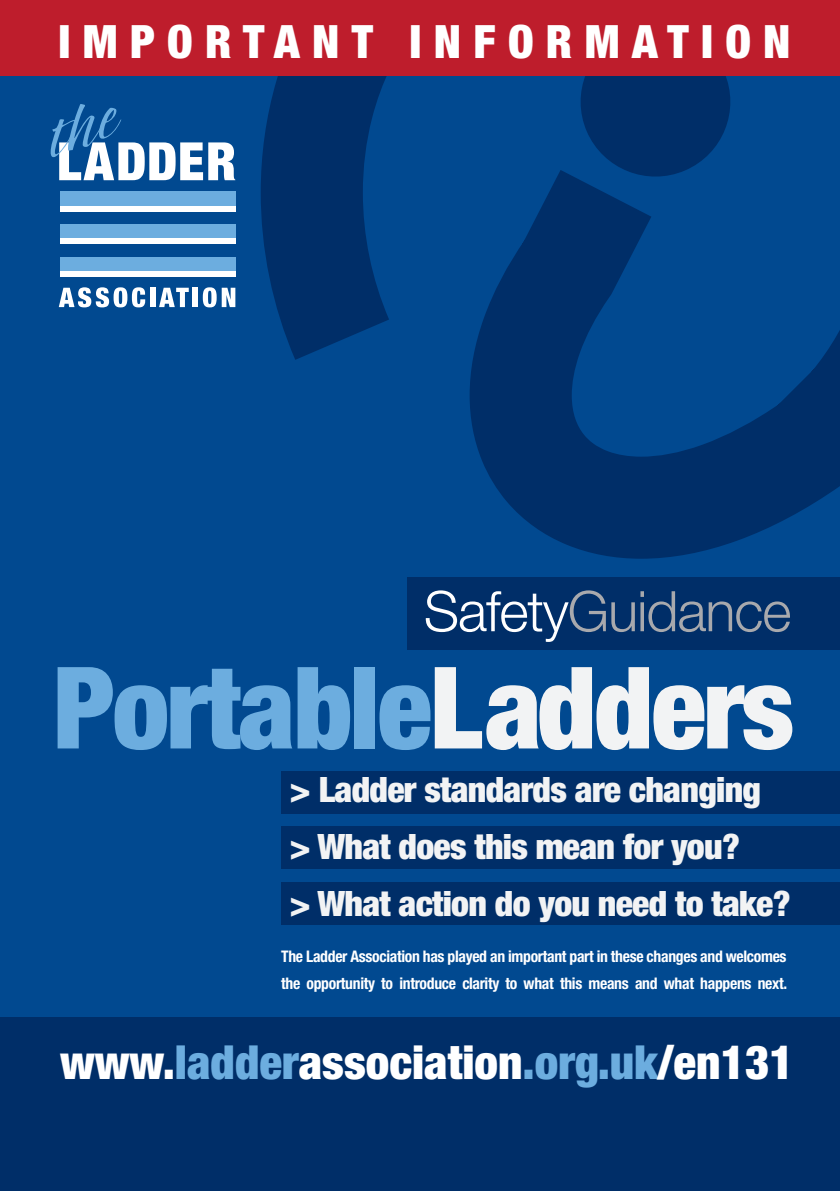
<style>
.page{position:relative;width:840px;height:1191px;background:#fff}
.page>*{position:absolute;margin:0;border:0;box-sizing:border-box;transform-origin:0 0}
.t1{font:900 condensed 113.8px "Helvetica Neue";letter-spacing:-.02em;color:#6caddf}
.t2{font:300 56px "Helvetica Neue";letter-spacing:-.02em;color:#a8a9ad}
.t3{font:900 condensed 47px "Helvetica Neue";color:#fff}
.t4{font:900 condensed 46px "Helvetica Neue";letter-spacing:.27em;color:#fff}
.t5{font:900 condensed 35px/56.8px "Helvetica Neue";letter-spacing:-.02em;color:#f2f3f4}
.t6{font:700 condensed 16px/26.4px "Helvetica Neue";letter-spacing:-.02em;color:#fff}
.s1{color:#fff}
.s2{color:#f2f3f4}
.s3{color:#6caddf}
</style>
<div class="page">
<div style="left:0;top:0;width:839px;height:1191px;background:#014990"></div>
<div style="left:0;top:1017px;width:839px;height:174px;background:#002e68"></div>
<svg style="left:260px;top:76px;width:579px;height:483px"></svg>
<svg style="left:570px;top:76px;width:170px;height:111px"></svg>
<div style="left:0;top:0;width:839px;height:76px;background:#be1d2c"></div>
<div style="left:281px;top:770px;width:558px;height:43px;background:#002e68"></div>
<div style="left:281px;top:826px;width:558px;height:42px;background:#002e68"></div>
<div style="left:281px;top:882px;width:558px;height:42px;background:#002e68"></div>
<svg style="left:59px;top:287px;width:86px;height:20px"></svg>
<div style="left:150px;top:288px;width:5px;height:19px;background:#fff"></div>
<svg style="left:159px;top:288px;width:30px;height:19px"></svg>
<div style="left:193px;top:288px;width:5px;height:19px;background:#fff"></div>
<svg style="left:203px;top:287px;width:32px;height:20px"></svg>
<div style="left:60px;top:192px;width:175px;height:14px;background:#6caddf"></div>
<div style="left:60px;top:206px;width:175px;height:5px;background:#fff"></div>
<div style="left:60px;top:224px;width:175px;height:15px;background:#6caddf"></div>
<div style="left:60px;top:239px;width:175px;height:5px;background:#fff"></div>
<div style="left:60px;top:257px;width:175px;height:14px;background:#6caddf"></div>
<div style="left:60px;top:271px;width:175px;height:6px;background:#fff"></div>
<svg style="left:51px;top:104px;width:184px;height:76px"></svg>
<div style="left:407px;top:577px;width:432px;height:72px;background:#002e68"></div>
<h3 class="t4" style="left:58px;top:25px;width:733px">IMPORTANT INFORMATION</h3>
<h2 class="t2" style="left:423px;top:590px;width:369px"><span class="s1">Safety</span>Guidance</h2>
<h1 class="t1" style="left:53px;top:665px;width:742px">Portable<span class="s2">Ladders</span></h1>
<h3 class="t5" style="left:289px;top:764px;width:502px">&gt; Ladder standards are changing &gt; What does this mean for you?<br>&gt; What action do you need to take?</h3>
<p class="t6" style="left:281px;top:944px;width:507px">The Ladder Association has played an important part in these changes and welcomes the opportunity to introduce clarity to what this means and what happens next.</p>
<h3 class="t3" style="left:60px;top:1044px;width:735px">www.<span class="s3">ladder</span>association<span class="s3">.org.uk</span>/en131</h3>
</div>
